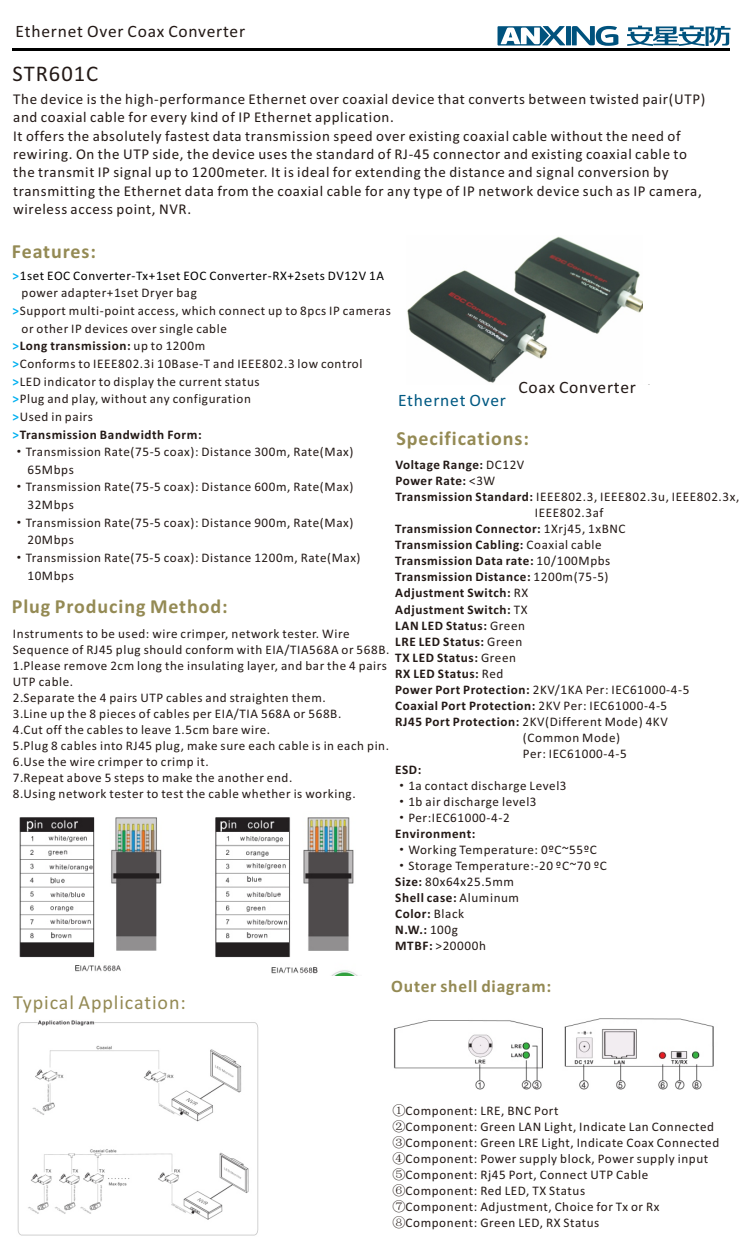
<style>
.page{position:relative;width:745px;height:1241px;background:#fff}
.page>*{position:absolute;margin:0;border:0;box-sizing:border-box;transform-origin:0 0}
.t1{font:22.5px "Calibri";letter-spacing:.045em;color:#231916}
.t2{font:700 20px "Calibri";letter-spacing:.045em;color:#948a54}
.t3{font:20px "Calibri";letter-spacing:.045em;color:#948a54}
.t4{font:17.5px "Calibri";letter-spacing:.045em;color:#231916}
.t5{font:700 17.5px "Calibri";letter-spacing:.045em;color:#948a54}
.t6{font:17.5px "Calibri";letter-spacing:.045em;color:#005982}
.t7{font:15px/18.2px "Calibri";letter-spacing:.045em;color:#231916}
.t8{font:13.12px/16px "Calibri";letter-spacing:.045em;color:#231916}
.t9{font:700 13.12px "Calibri";letter-spacing:.045em;color:#231916}
.t10{font:13.12px "Calibri";letter-spacing:.045em;color:#000}
.s1{font-weight:700;color:#00b0f0}
.s2{color:#00b0f0}
.s3{font-weight:400}
.s4{font-family:"Sim Sun"}
.s5{font-weight:700}
</style>
<div class="page">
<hr style="left:12px;top:48px;width:717px;height:2px;background:#000">
<svg style="left:627px;top:26px;width:103px;height:20px"></svg>
<svg style="left:497px;top:26px;width:121px;height:20px"></svg>
<img style="left:19px;top:817px;width:338px;height:158px">
<img style="left:407px;top:236px;width:235px;height:147px">
<img style="left:17px;top:1020px;width:242px;height:216px">
<img style="left:394px;top:1018px;width:320px;height:72px">
<h3 class="t4" style="left:16px;top:24px;width:231px">Ethernet Over Coax Converter</h3>
<h1 class="t1" style="left:12px;top:64px;width:87px">STR601C</h1>
<p class="t7" style="left:13px;top:91px;width:693px">The device is the high-performance Ethernet over coaxial device that converts between twisted pair(UTP) and coaxial cable for every kind of IP Ethernet application.<br>It offers the absolutely fastest data transmission speed over existing coaxial cable without the need of rewiring. On the UTP side, the device uses the standard of RJ-45 connector and existing coaxial cable to the transmit IP signal up to 1200meter. It is ideal for extending the distance and signal conversion by transmitting the Ethernet data from the coaxial cable for any type of IP network device such as IP camera, wireless access point, NVR.</p>
<h2 class="t2" style="left:12px;top:242px;width:85px">Features:</h2>
<p class="t10" style="left:13px;top:270px;width:373px"><span class="s1">&gt;</span>1set EOC Converter-Tx+1set EOC Converter-RX+2sets DV12V 1A</p>
<p class="t8" style="left:22px;top:286px;width:177px">power adapter+1set Dryer bag</p>
<p class="t8" style="left:13px;top:304px;width:379px"><span class="s1">&gt;</span>Support multi-point access, which connect up to 8pcs IP cameras</p>
<p class="t8" style="left:22px;top:321px;width:207px">or other IP devices over single cable</p>
<p class="t9" style="left:13px;top:340px;width:194px"><span class="s2">&gt;</span>Long transmission: <span class="s3">up to 1200m</span></p>
<p class="t8" style="left:13px;top:356px;width:351px"><span class="s1">&gt;</span>Conforms to IEEE802.3i 10Base-T and IEEE802.3 low control</p>
<p class="t8" style="left:13px;top:374px;width:248px"><span class="s1">&gt;</span>LED indicator to display the current status</p>
<p class="t8" style="left:13px;top:392px;width:240px"><span class="s1">&gt;</span>Plug and play, without any configuration</p>
<p class="t8" style="left:13px;top:409px;width:82px"><span class="s1">&gt;</span>Used in pairs</p>
<p class="t9" style="left:13px;top:428px;width:190px"><span class="s2">&gt;</span>Transmission Bandwidth Form:</p>
<p class="t8" style="left:13px;top:445px;width:342px"><span class="s4">·</span>Transmission Rate(75-5 coax): Distance 300m, Rate(Max)</p>
<p class="t8" style="left:27px;top:462px;width:48px">65Mbps</p>
<p class="t8" style="left:13px;top:480px;width:342px"><span class="s4">·</span>Transmission Rate(75-5 coax): Distance 600m, Rate(Max)</p>
<p class="t8" style="left:27px;top:497px;width:48px">32Mbps</p>
<p class="t8" style="left:13px;top:515px;width:342px"><span class="s4">·</span>Transmission Rate(75-5 coax): Distance 900m, Rate(Max)</p>
<p class="t8" style="left:27px;top:533px;width:48px">20Mbps</p>
<p class="t8" style="left:13px;top:550px;width:349px"><span class="s4">·</span>Transmission Rate(75-5 coax): Distance 1200m, Rate(Max)</p>
<p class="t8" style="left:27px;top:568px;width:48px">10Mbps</p>
<h3 class="t4" style="left:518px;top:379px;width:119px">Coax Converter</h3>
<h3 class="t6" style="left:398px;top:393px;width:109px">Ethernet Over</h3>
<h2 class="t2" style="left:396px;top:430px;width:134px">Specifications:</h2>
<p class="t9" style="left:395px;top:459px;width:130px">Voltage Range: <span class="s3">DC12V</span></p>
<p class="t9" style="left:395px;top:475px;width:101px">Power Rate: <span class="s3">&lt;3W</span></p>
<p class="t8" style="left:395px;top:490px;width:345px"><span class="s5">Transmission Standard:</span> IEEE802.3, IEEE802.3u, IEEE802.3x,</p>
<p class="t8" style="left:534px;top:506px;width:70px">IEEE802.3af</p>
<p class="t9" style="left:395px;top:523px;width:232px">Transmission Connector: <span class="s3">1Xrj45, 1xBNC</span></p>
<p class="t9" style="left:395px;top:539px;width:208px">Transmission Cabling: <span class="s3">Coaxial cable</span></p>
<p class="t9" style="left:395px;top:555px;width:216px">Transmission Data rate: <span class="s3">10/100Mpbs</span></p>
<p class="t9" style="left:395px;top:571px;width:215px">Transmission Distance: <span class="s3">1200m(75-5)</span></p>
<p class="t9" style="left:395px;top:587px;width:134px">Adjustment Switch: <span class="s3">RX</span></p>
<p class="t9" style="left:395px;top:603px;width:134px">Adjustment Switch: <span class="s3">TX</span></p>
<p class="t9" style="left:395px;top:619px;width:131px">LAN LED Status: <span class="s3">Green</span></p>
<p class="t9" style="left:395px;top:635px;width:128px">LRE LED Status: <span class="s3">Green</span></p>
<p class="t9" style="left:395px;top:651px;width:122px">TX LED Status: <span class="s3">Green</span></p>
<p class="t9" style="left:395px;top:667px;width:110px">RX LED Status: <span class="s3">Red</span></p>
<p class="t8" style="left:395px;top:682px;width:295px"><span class="s5">Power Port Protection:</span> 2KV/1KA Per: IEC61000-4-5</p>
<p class="t9" style="left:395px;top:699px;width:273px">Coaxial Port Protection: <span class="s3">2KV Per: IEC61000-4-5</span></p>
<p class="t8" style="left:395px;top:714px;width:274px"><span class="s5">RJ45 Port Protection:</span> 2KV(Different Mode) 4KV</p>
<p class="t8" style="left:522px;top:730px;width:99px">(Common Mode)</p>
<p class="t8" style="left:522px;top:746px;width:105px">Per: IEC61000-4-5</p>
<p class="t8" style="left:395px;top:762px;width:213px"><span class="s5">ESD:<br></span><span class="s4">·</span>1a contact discharge Level3<br><span class="s4">·</span>1b air discharge level3 <span class="s4">·</span>Per:IEC61000-4-2<br><span class="s5">Environment:<br></span><span class="s4">·</span>Working Temperature: 0ºC~55ºC <span class="s4">·</span>Storage Temperature:-20 ºC~70 ºC<br><span class="s5">Size:</span> 80x64x25.5mm<br><span class="s5">Shell case:</span> Aluminum<br><span class="s5">Color:</span> Black<br><span class="s5">N.W.:</span> 100g<br><span class="s5">MTBF:</span> &gt;20000h</p>
<h2 class="t2" style="left:12px;top:598px;width:217px">Plug Producing Method:</h2>
<p class="t8" style="left:13px;top:626px;width:378px">Instruments to be used: wire crimper, network tester. Wire<br>Sequence of RJ45 plug should conform with EIA/TIA568A or 568B.</p>
<p class="t8" style="left:13px;top:658px;width:375px">1. Please remove 2cm long the insulating layer, and bar the 4 pairs<br>UTP cable.</p>
<p class="t8" style="left:13px;top:690px;width:314px">2. Separate the 4 pairs UTP cables and straighten them.</p>
<p class="t8" style="left:13px;top:706px;width:329px">3. Line up the 8 pieces of cables per EIA/TIA 568A or 568B.</p>
<p class="t8" style="left:13px;top:722px;width:259px">4. Cut off the cables to leave 1.5cm bare wire.</p>
<p class="t8" style="left:13px;top:738px;width:377px">5. Plug 8 cables into RJ45 plug, make sure each cable is in each pin.</p>
<p class="t8" style="left:13px;top:754px;width:197px">6. Use the wire crimper to crimp it.</p>
<p class="t8" style="left:13px;top:770px;width:281px">7. Repeat above 5 steps to make the another end.</p>
<p class="t8" style="left:13px;top:786px;width:344px">8. Using network tester to test the cable whether is working.</p>
<h2 class="t3" style="left:13px;top:994px;width:174px">Typical Application:</h2>
<h3 class="t5" style="left:391px;top:978px;width:161px">Outer shell diagram:</h3>
<p class="t8" style="left:392px;top:1103px;width:328px"><span class="s4">①</span>Component: LRE, BNC Port<br><span class="s4">②</span>Component: Green LAN Light, Indicate Lan Connected <span class="s4">③</span>Component: Green LRE Light, Indicate Coax Connected <span class="s4">④</span>Component: Power supply block, Power supply input <span class="s4">⑤</span>Component: Rj45 Port, Connect UTP Cable <span class="s4">⑥</span>Component: Red LED, TX Status<br><span class="s4">⑦</span>Component: Adjustment, Choice for Tx or Rx <span class="s4">⑧</span>Component: Green LED, RX Status</p>
</div>
